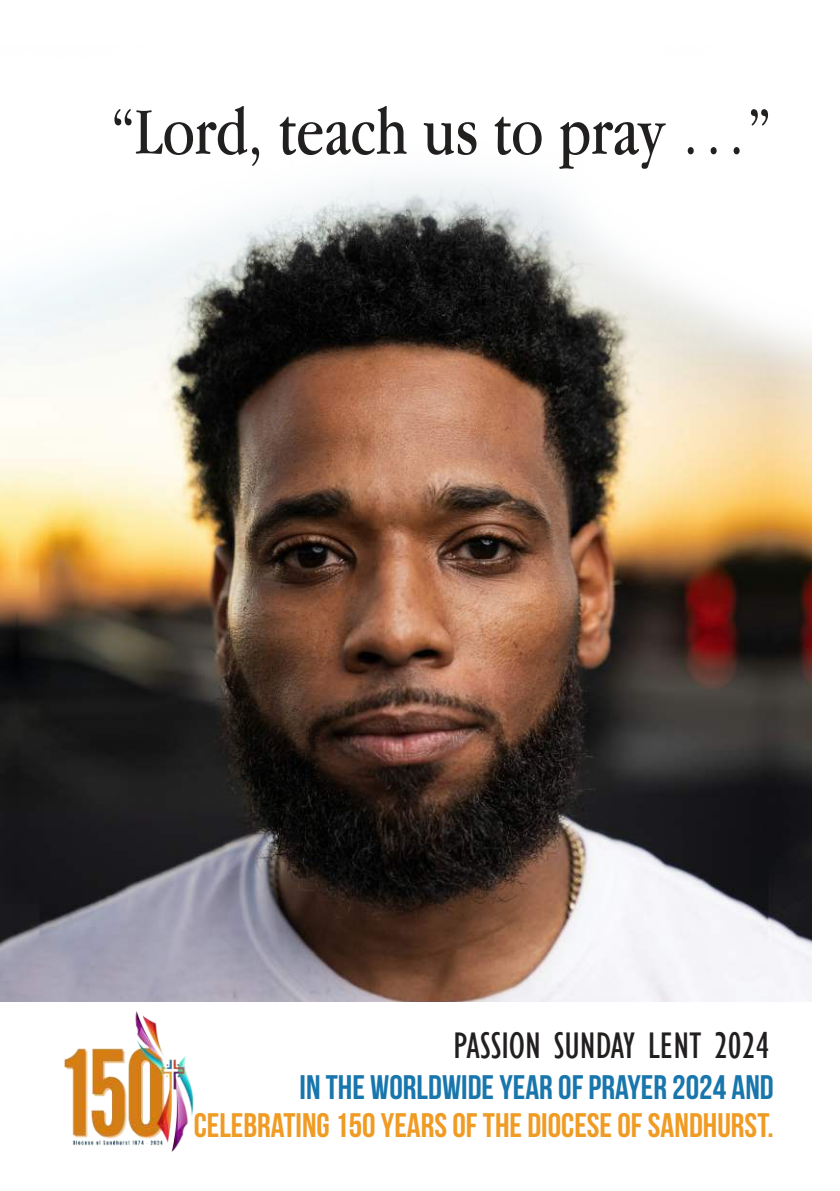
<style>
.page{position:relative;width:840px;height:1191px;background:#fff}
.page>*{position:absolute;margin:0;border:0;box-sizing:border-box;transform-origin:0 0}
.t1{font:68.8px "Apple Garamond";color:#221f1f}
.t2{font:condensed 38px "Gill Sans";color:#221f1f}
.t3{font:34px "Bebas Neue";color:#ef9b24}
.t4{font:34px "Bebas Neue";color:#1876ac}
</style>
<div class="page">
<img style="left:0;top:178px;width:811px;height:824px">
<img style="left:64px;top:1011px;width:130px;height:141px">
<h1 class="t1" style="left:112px;top:106px;width:660px">“Lord, teach us to pray …”</h1>
<p class="t2" style="left:453px;top:1023px;width:318px">PASSION SUNDAY LENT 2024</p>
<p class="t4" style="left:299px;top:1067px;width:475px">IN THE WORLDWIDE YEAR OF PRAYER 2024 AND</p>
<p class="t3" style="left:194px;top:1105px;width:581px">CELEBRATING 150 YEARS OF THE DIOCESE OF SANDHURST.</p>
</div>
